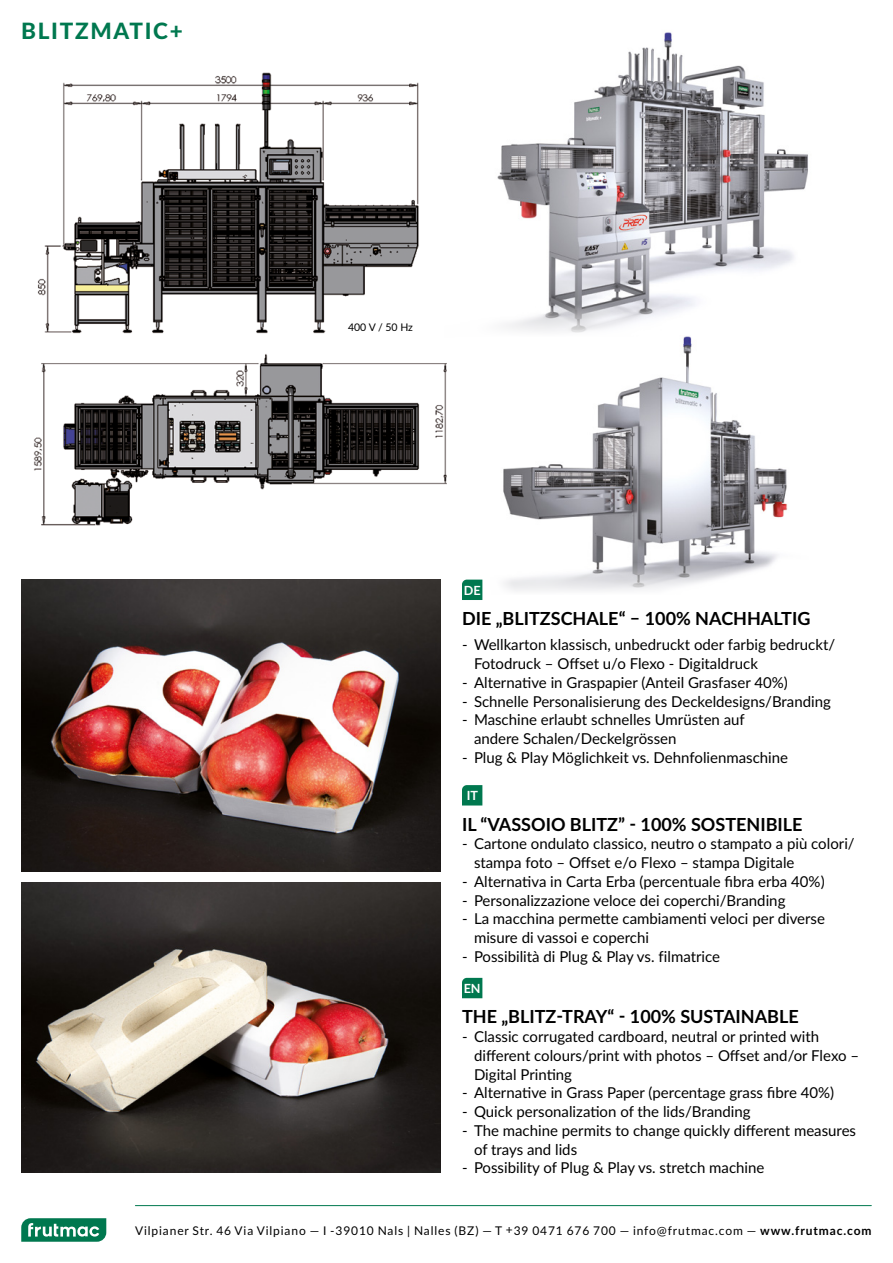
<style>
.page{position:relative;width:893px;height:1263px;background:#fff}
.page>*{position:absolute;margin:0;border:0;box-sizing:border-box;transform-origin:0 0}
.t1{font:800 22.5px "Lato";letter-spacing:.075em;color:#00784f}
.t2{font:700 18px "Lato";color:#000}
.t3{font:15px/18.8px "Lato";color:#000}
.t4{font:700 12.6px "Lato";color:#fff}
.t5{font:12px "Lato";letter-spacing:.075em;color:#000}
.t6{font:10.5px "Lato";color:#000}
.s1{font-weight:700}
</style>
<div class="page">
<img style="left:497px;top:32px;width:311px;height:266px">
<svg style="left:506px;top:298px;width:189px;height:35px"></svg>
<img style="left:503px;top:336px;width:285px;height:221px">
<img style="left:34px;top:354px;width:413px;height:172px">
<img style="left:37px;top:72px;width:382px;height:262px">
<svg style="left:465px;top:557px;width:312px;height:43px"></svg>
<svg style="left:21px;top:1218px;width:85px;height:24px;background:#3a9777"></svg>
<hr style="left:135px;top:1205px;width:736px;height:1px;background:#00784f">
<img style="left:21px;top:882px;width:420px;height:290px">
<img style="left:21px;top:580px;width:420px;height:292px">
<svg style="left:462px;top:580px;width:20px;height:20px"></svg>
<svg style="left:462px;top:785px;width:20px;height:20px"></svg>
<svg style="left:462px;top:978px;width:20px;height:20px"></svg>
<h1 class="t1" style="left:21px;top:14px;width:163px">BLITZMATIC+</h1>
<p class="t6" style="left:348px;top:320px;width:66px">400 V / 50 Hz</p>
<p class="t4" style="left:464px;top:581px;width:18px">DE</p>
<p class="t2" style="left:462px;top:605px;width:350px">DIE „BLITZSCHALE“ – 100% NACHHALTIG</p>
<p class="t3" style="left:474px;top:635px;width:363px;text-indent:-12px">- Wellkarton klassisch, unbedruckt oder farbig bedruckt/<br>Fotodruck – Offset u/o Flexo - Digitaldruck</p>
<p class="t3" style="left:462px;top:672px;width:327px">- Alternative in Graspapier (Anteil Grasfaser 40%)</p>
<p class="t3" style="left:462px;top:691px;width:370px">- Schnelle Personalisierung des Deckeldesigns/Branding</p>
<p class="t3" style="left:474px;top:710px;width:272px;text-indent:-12px">- Maschine erlaubt schnelles Umrüsten auf andere Schalen/Deckelgrössen</p>
<p class="t3" style="left:462px;top:747px;width:328px">- Plug &amp; Play Möglichkeit vs. Dehnfolienmaschine</p>
<p class="t4" style="left:467px;top:786px;width:13px">IT</p>
<p class="t2" style="left:462px;top:811px;width:342px">IL “VASSOIO BLITZ” - 100% SOSTENIBILE</p>
<p class="t3" style="left:474px;top:834px;width:382px;text-indent:-12px">- Cartone ondulato classico, neutro o stampato a più colori/ stampa foto – Offset e/o Flexo – stampa Digitale</p>
<p class="t3" style="left:462px;top:871px;width:364px">- Alternativa in Carta Erba (percentuale fibra erba 40%)</p>
<p class="t3" style="left:462px;top:890px;width:325px">- Personalizzazione veloce dei coperchi/Branding</p>
<p class="t3" style="left:474px;top:909px;width:352px;text-indent:-12px">- La macchina permette cambiamenti veloci per diverse misure di vassoi e coperchi</p>
<p class="t3" style="left:462px;top:946px;width:260px">- Possibilità di Plug &amp; Play vs. filmatrice</p>
<p class="t4" style="left:464px;top:979px;width:18px">EN</p>
<p class="t2" style="left:462px;top:1003px;width:338px">THE „BLITZ-TRAY“ - 100% SUSTAINABLE</p>
<p class="t3" style="left:474px;top:1027px;width:387px;text-indent:-12px">- Classic corrugated cardboard, neutral or printed with different colours/print with photos – Offset and/or Flexo –<br>Digital Printing</p>
<p class="t3" style="left:462px;top:1083px;width:374px">- Alternative in Grass Paper (percentage grass fibre 40%)</p>
<p class="t3" style="left:462px;top:1102px;width:290px">- Quick personalization of the lids/Branding</p>
<p class="t3" style="left:474px;top:1120px;width:384px;text-indent:-12px">- The machine permits to change quickly different measures of trays and lids</p>
<p class="t3" style="left:462px;top:1158px;width:304px">- Possibility of Plug &amp; Play vs. stretch machine</p>
<p class="t5" style="left:135px;top:1222px;width:738px">Vilpianer Str. 46 Via Vilpiano — I -39010 Nals | Nalles (BZ) — T +39 0471 676 700 — info@frutmac.com — <span class="s1">www.frutmac.com</span></p>
</div>
